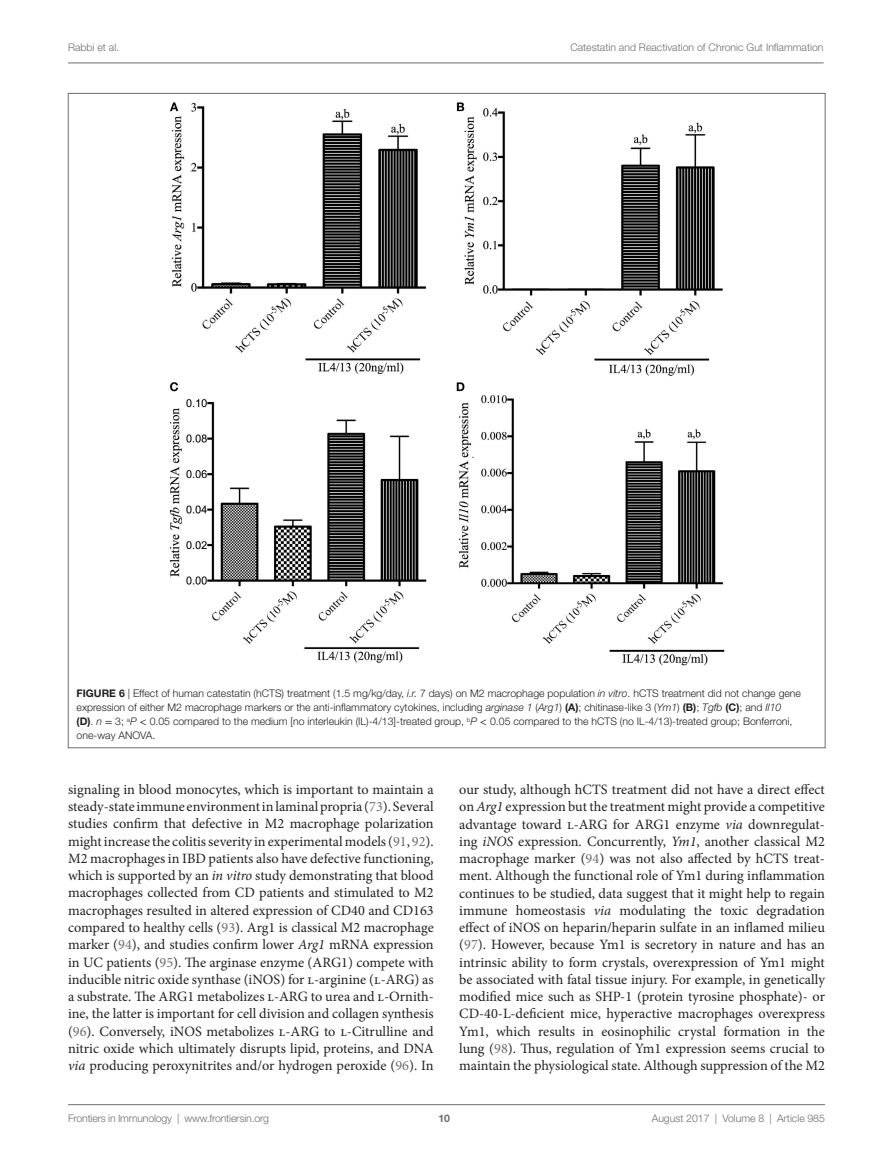
<style>
.page{position:relative;width:893px;height:1170px;background:#fff}
.page>*{position:absolute;margin:0;border:0;box-sizing:border-box;transform-origin:0 0}
.t1{font:14.25px/17.2px "Minion Pro";color:#231f20;text-align:justify}
.t2{font:300 10.5px/14.2px "Helvetica Neue LT Std";color:#231f20}
.t3{font:300 10.5px "Helvetica Neue LT Std";color:#6c6d70}
.t4{font:700 10.5px "Helvetica Neue LT Std";color:#6c6d70}
.s1{font-weight:700}
.s2{font-style:italic}
.s3{font-family:"STIX General";font-weight:400}
.s4{color:#6c6d70}
</style>
<div class="page">
<img style="left:169px;top:102px;width:556px;height:564px">
<hr style="left:68px;top:63px;width:756px;height:1px;background:#6c6d70">
<hr style="left:68px;top:1104px;width:757px;height:1px;background:#6c6d70">
<p class="t3" style="left:68px;top:41px;width:53px">Rabbi et al.</p>
<p class="t3" style="left:570px;top:41px;width:255px">Catestatin and Reactivation of Chronic Gut Inflammation</p>
<p class="t2" style="left:77px;top:685px;width:726px"><span class="s1">FIGURE 6</span> | Effect of human catestatin (hCTS) treatment (1.5 mg/kg/day, <span class="s2">i.r.</span> 7 days) on M2 macrophage population <span class="s2">in vitro</span>. hCTS treatment did not change gene expression of either M2 macrophage markers or the anti-inflammatory cytokines, including <span class="s2">arginase 1</span> (<span class="s2">Arg1</span>) <span class="s1">(A)</span>; chitinase-like 3 (<span class="s2">Ym1</span>) <span class="s1">(B)</span>; <span class="s2">Tgfb</span> <span class="s1">(C)</span>; and <span class="s2">Il10<br></span><span class="s1">(D)</span>. <span class="s2">n</span> <span class="s3">=</span> 3; <sup>a</sup><span class="s2">P</span> <span class="s3">&lt;</span> 0.05 compared to the medium [no interleukin (IL)-4/13]-treated group, <sup>b</sup><span class="s2">P</span> <span class="s3">&lt;</span> 0.05 compared to the hCTS (no IL-4/13)-treated group; Bonferroni, one-way ANOVA.</p>
<p class="t1" style="left:68px;top:780px;width:367px">signaling in blood monocytes, which is important to maintain a steady-state immune environment in laminal propria (<span class="s4">73</span>). Several studies confirm that defective in M2 macrophage polarization might increase the colitis severity in experimental models (<span class="s4">91</span>, <span class="s4">92</span>).<br>M2 macrophages in IBD patients also have defective functioning, which is supported by an <span class="s2">in vitro</span> study demonstrating that blood macrophages collected from CD patients and stimulated to M2 macrophages resulted in altered expression of CD40 and CD163 compared to healthy cells (<span class="s4">93</span>). Arg1 is classical M2 macrophage marker (<span class="s4">94</span>), and studies confirm lower <span class="s2">Arg1</span> mRNA expression in UC patients (<span class="s4">95</span>). The arginase enzyme (ARG1) compete with inducible nitric oxide synthase (iNOS) for l-arginine (l-ARG) as a substrate. The ARG1 metabolizes l-ARG to urea and l-Ornith&shy;ine, the latter is important for cell division and collagen synthesis (<span class="s4">96</span>). Conversely, iNOS metabolizes l-ARG to l-Citrulline and nitric oxide which ultimately disrupts lipid, proteins, and DNA <span class="s2">via</span> producing peroxynitrites and/or hydrogen peroxide (<span class="s4">96</span>). In</p>
<p class="t1" style="left:459px;top:780px;width:367px">our study, although hCTS treatment did not have a direct effect on <span class="s2">Arg1</span> expression but the treatment might provide a competitive advantage toward l-ARG for ARG1 enzyme <span class="s2">via</span> downregulat&shy;ing <span class="s2">iNOS</span> expression. Concurrently, <span class="s2">Ym1</span>, another classical M2 macrophage marker (<span class="s4">94</span>) was not also affected by hCTS treat&shy;ment. Although the functional role of Ym1 during inflammation continues to be studied, data suggest that it might help to regain immune homeostasis <span class="s2">via</span> modulating the toxic degradation effect of iNOS on heparin/heparin sulfate in an inflamed milieu (<span class="s4">97</span>). However, because Ym1 is secretory in nature and has an intrinsic ability to form crystals, overexpression of Ym1 might be associated with fatal tissue injury. For example, in genetically modified mice such as SHP-1 (protein tyrosine phosphate)- or CD-40-L-deficient mice, hyperactive macrophages overexpress Ym1, which results in eosinophilic crystal formation in the lung (<span class="s4">98</span>). Thus, regulation of Ym1 expression seems crucial to maintain the physiological state. Although suppression of the M2</p>
<p class="t3" style="left:68px;top:1111px;width:203px">Frontiers in Immunology | www.frontiersin.org</p>
<p class="t3" style="left:652px;top:1111px;width:175px">August 2017 | Volume 8 | Article 985</p>
<p class="t4" style="left:439px;top:1111px;width:13px">10</p>
</div>
